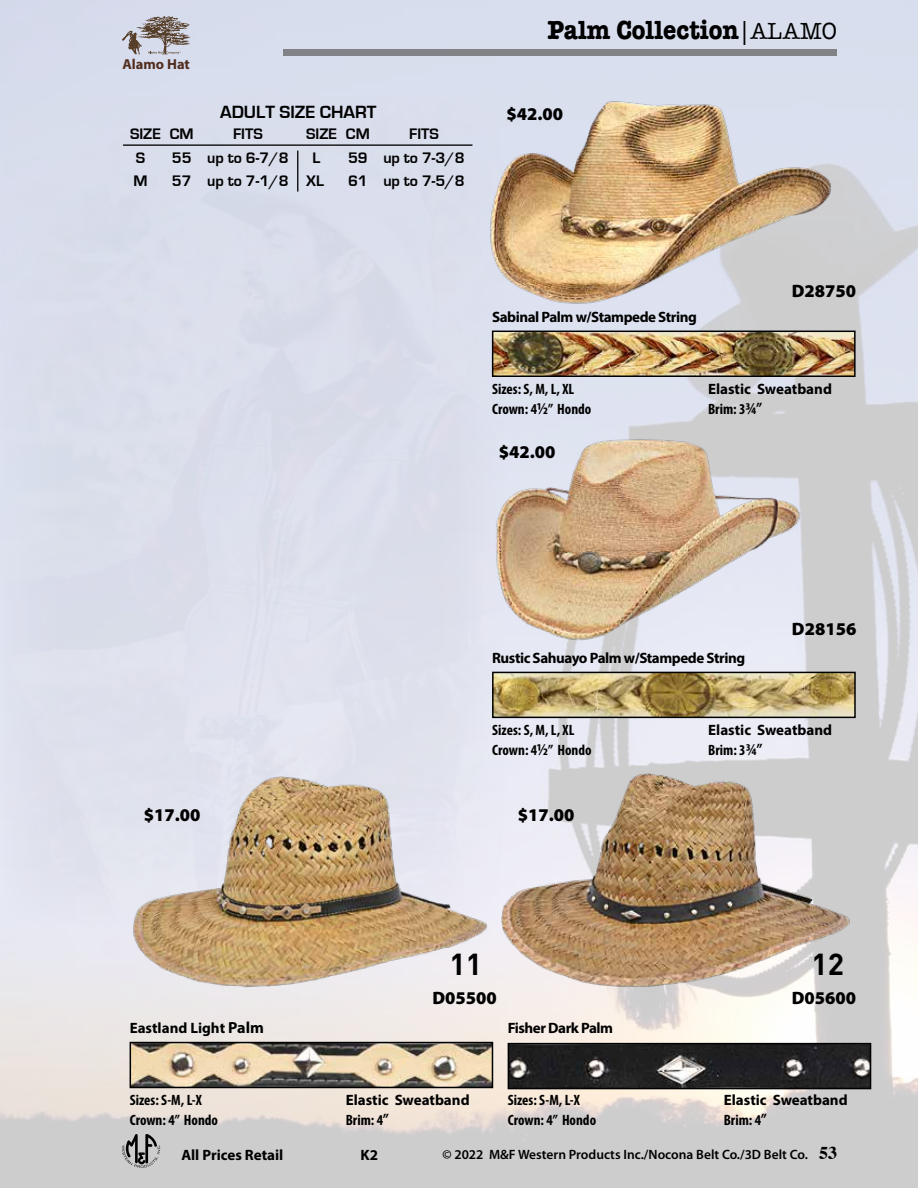
<style>
.page{position:relative;width:918px;height:1188px;background:#fff}
.page>*{position:absolute;margin:0;border:0;box-sizing:border-box;transform-origin:0 0}
.t1{font:700 30px "DINOT";color:#000}
.t2{font:700 27px "American Typewriter";color:#000;scale:.9 1}
.t3{font:700 18.15px "Eurostile";color:#000}
.t4{font:900 18px "Myriad Pro";color:#000}
.t5{font:700 15.75px "Eurostile";color:#000}
.t6{font:700 condensed 15px "Myriad Pro";color:#000}
.t7{font:700 15px "Myriad Pro";letter-spacing:-.01em;color:#000}
.t8{font:700 15px "Myriad Pro";letter-spacing:-.03em;color:#000}
.t9{font:700 14.4px "Myriad Pro";color:#502d1e}
.t10{font:600 13.5px "Myriad Pro";color:#000}
.s1{font-weight:400;font-size:24px}
.s2{font-size:16.5px}
.s3{font-size:16.05px}
.s4{font-family:"Times";font-weight:700;font-size:18px}
</style>
<div class="page">
<img style="left:0;top:0;width:918px;height:1188px">
<div style="left:284px;top:49px;width:553px;height:7px;background:#808285"></div>
<div style="left:0;top:94px;width:521px;height:852px;background:#dbdfec"></div>
<img style="left:501px;top:771px;width:352px;height:218px">
<img style="left:131px;top:773px;width:357px;height:216px">
<img style="left:486px;top:431px;width:320px;height:215px">
<img style="left:485px;top:97px;width:349px;height:226px">
<img style="left:495px;top:334px;width:358px;height:40px">
<div style="left:492px;top:331px;width:364px;height:46px;border:2px solid #000"></div>
<img style="left:133px;top:1045px;width:357px;height:40px">
<div style="left:130px;top:1042px;width:363px;height:46px;border:2px solid #000"></div>
<img style="left:495px;top:675px;width:358px;height:40px">
<div style="left:492px;top:672px;width:364px;height:46px;border:2px solid #000"></div>
<img style="left:511px;top:1046px;width:357px;height:40px">
<div style="left:508px;top:1043px;width:363px;height:46px;border:2px solid #000"></div>
<hr style="left:123px;top:144px;width:350px;height:2px;background:#000">
<hr style="left:297px;top:151px;width:1px;height:41px;background:#000">
<svg style="left:122px;top:1134px;width:38px;height:34px"></svg>
<svg style="left:122px;top:16px;width:68px;height:39px;background:#aaa6a9"></svg>
<p class="t9" style="left:122px;top:55px;width:69px">Alamo Hat</p>
<p class="t3" style="left:220px;top:102px;width:158px">ADULT SIZE CHART</p>
<p class="t5" style="left:130px;top:125px;width:65px">SIZE CM</p>
<p class="t5" style="left:233px;top:125px;width:31px">FITS</p>
<p class="t5" style="left:136px;top:149px;width:11px">S</p>
<p class="t5" style="left:172px;top:149px;width:118px">55 up to 6-7/8</p>
<p class="t5" style="left:133px;top:173px;width:16px">M</p>
<p class="t5" style="left:172px;top:173px;width:118px">57 up to 7-1/8</p>
<p class="t5" style="left:306px;top:125px;width:65px">SIZE CM</p>
<p class="t5" style="left:409px;top:125px;width:31px">FITS</p>
<p class="t5" style="left:313px;top:149px;width:9px">L</p>
<p class="t5" style="left:348px;top:149px;width:118px">59 up to 7-3/8</p>
<p class="t5" style="left:306px;top:173px;width:19px">XL</p>
<p class="t5" style="left:348px;top:173px;width:118px">61 up to 7-5/8</p>
<h2 class="t2" style="left:547px;top:7px;width:323px">Palm Collection<span class="s1">|ALAMO</span></h2>
<p class="t4" style="left:506px;top:102px;width:58px">$42.00</p>
<p class="t8" style="left:492px;top:307px;width:206px">Sabinal Palm w/Stampede String</p>
<p class="t4" style="left:792px;top:279px;width:66px">D28750</p>
<p class="t6" style="left:492px;top:380px;width:84px">Sizes: S, M, L, XL</p>
<p class="t7" style="left:708px;top:379px;width:125px">Elastic Sweatband</p>
<p class="t6" style="left:492px;top:400px;width:101px">Crown: 4<span class="s2">1/2</span>” Hondo</p>
<p class="t6" style="left:708px;top:400px;width:56px">Brim: 3<span class="s2">3/4”</span></p>
<p class="t4" style="left:499px;top:440px;width:58px">$42.00</p>
<p class="t8" style="left:492px;top:649px;width:254px">Rustic Sahuayo Palm w/Stampede String</p>
<p class="t4" style="left:792px;top:617px;width:66px">D28156</p>
<p class="t6" style="left:492px;top:721px;width:84px">Sizes: S, M, L, XL</p>
<p class="t7" style="left:708px;top:721px;width:125px">Elastic Sweatband</p>
<p class="t6" style="left:492px;top:741px;width:101px">Crown: 4<span class="s2">1/2</span>” Hondo</p>
<p class="t6" style="left:708px;top:741px;width:56px">Brim: 3<span class="s2">3/4”</span></p>
<p class="t4" style="left:144px;top:803px;width:58px">$17.00</p>
<p class="t4" style="left:518px;top:803px;width:58px">$17.00</p>
<h1 class="t1" style="left:449px;top:945px;width:34px">11</h1>
<h1 class="t1" style="left:811px;top:945px;width:34px">12</h1>
<p class="t7" style="left:130px;top:1018px;width:136px">Eastland Light <span class="s3">Palm</span></p>
<p class="t4" style="left:433px;top:986px;width:66px">D05500</p>
<p class="t4" style="left:792px;top:986px;width:66px">D05600</p>
<p class="t8" style="left:508px;top:1018px;width:107px">Fisher Dark Palm</p>
<p class="t6" style="left:130px;top:1090px;width:74px">Sizes: S-M, L-X</p>
<p class="t7" style="left:346px;top:1090px;width:125px">Elastic Sweatband</p>
<p class="t6" style="left:130px;top:1110px;width:90px">Crown: 4” Hondo</p>
<p class="t6" style="left:346px;top:1110px;width:45px">Brim: 4<span class="s2">”</span></p>
<p class="t6" style="left:508px;top:1091px;width:74px">Sizes: S-M, L-X</p>
<p class="t7" style="left:724px;top:1090px;width:125px">Elastic Sweatband</p>
<p class="t6" style="left:508px;top:1111px;width:90px">Crown: 4” Hondo</p>
<p class="t6" style="left:724px;top:1111px;width:45px">Brim: 4<span class="s2">”</span></p>
<p class="t7" style="left:181px;top:1146px;width:103px">All Prices Retail</p>
<p class="t7" style="left:360px;top:1146px;width:19px">K2</p>
<p class="t10" style="left:443px;top:1146px;width:396px">© 2022 M&amp;F Western Products Inc./Nocona Belt Co./3D Belt Co. <span class="s4">53</span></p>
</div>
